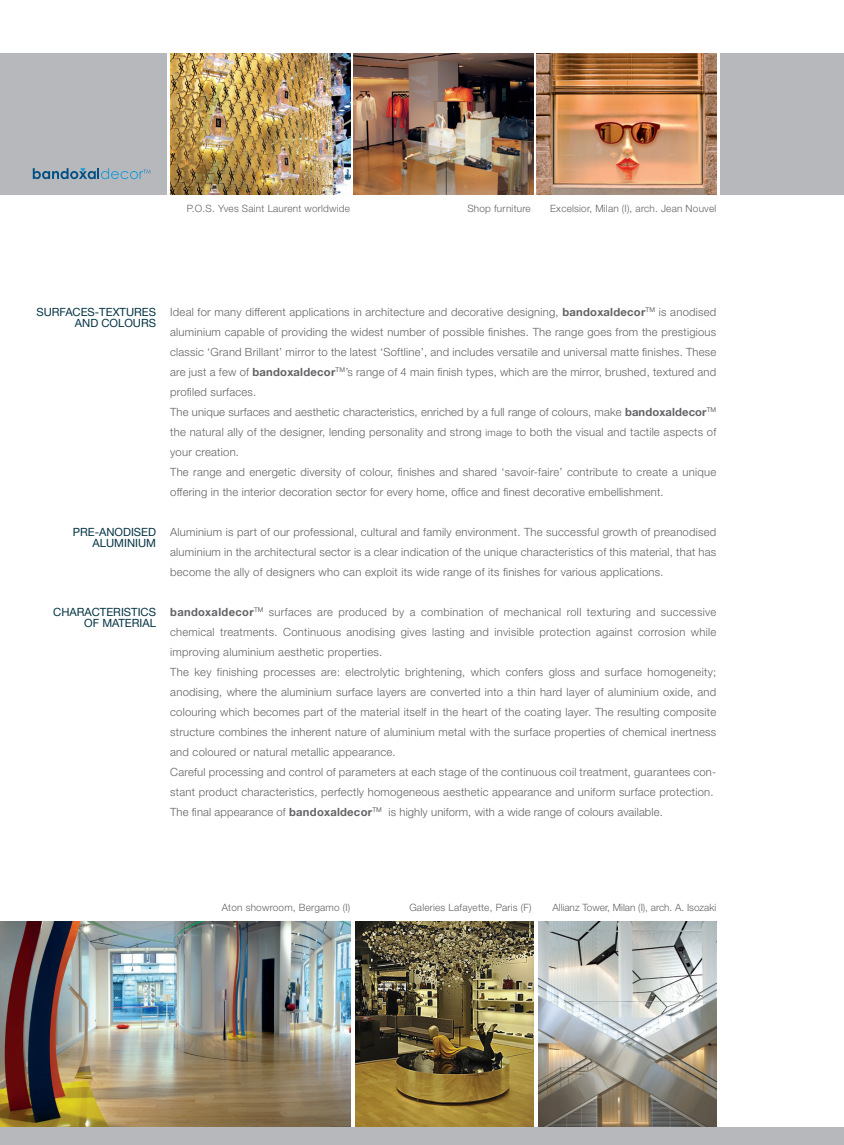
<style>
.page{position:relative;width:844px;height:1145px;background:#fff}
.page>*{position:absolute;margin:0;border:0;box-sizing:border-box;transform-origin:0 0}
.t1{font:300 11.25px/20px "Helvetica Neue";letter-spacing:.02em;color:#636366}
.t2{font:11.25px/11.2px "Helvetica Neue";color:#043343;text-align:right}
.t3{font:300 10px "Helvetica Neue";letter-spacing:.02em;color:#636366}
.t4{font:300 10px "Helvetica Neue";color:#636366}
.s1{font-weight:700}
.s2{font-size:10px}
</style>
<div class="page">
<img style="left:538px;top:922px;width:178px;height:205px">
<img style="left:355px;top:922px;width:178px;height:205px">
<img style="left:0;top:922px;width:350px;height:205px">
<img style="left:536px;top:53px;width:180px;height:142px">
<img style="left:353px;top:53px;width:180px;height:142px">
<div style="left:0;top:53px;width:167px;height:142px;background:#b7b8bb"></div>
<div style="left:719px;top:53px;width:124px;height:142px;background:#b7b8bb"></div>
<img style="left:170px;top:53px;width:180px;height:142px">
<svg style="left:33px;top:168px;width:117px;height:11px"></svg>
<div style="left:0;top:1127px;width:843px;height:17px;background:#b7b8bb"></div>
<p class="t3" style="left:187px;top:202px;width:164px">P.O.S. Yves Saint Laurent worldwide</p>
<p class="t3" style="left:467px;top:202px;width:65px">Shop furniture</p>
<p class="t3" style="left:550px;top:202px;width:168px">Excelsior, Milan (I), arch. Jean Nouvel</p>
<p class="t2" style="left:36px;top:306px;width:121px">SURFACES-TEXTURES<br>AND COLOURS</p>
<p class="t2" style="left:73px;top:526px;width:85px">PRE-ANODISED<br>ALUMINIUM</p>
<p class="t2" style="left:53px;top:606px;width:104px">CHARACTERISTICS<br>OF MATERIAL</p>
<p class="t1" style="left:170px;top:301px;width:547px">Ideal for many different applications in architecture and decorative designing, <span class="s1">bandoxaldecor</span><sup>TM</sup> is anodised aluminium capable of providing the widest number of possible finishes. The range goes from the prestigious classic ‘Grand Brillant’ mirror to the latest ‘Softline’, and includes versatile and universal matte finishes. These are just a few of <span class="s1">bandoxaldecor</span><sup>TM</sup>’s range of 4 main finish types, which are the mirror, brushed, textured and profiled surfaces.<br>The unique surfaces and aesthetic characteristics, enriched by a full range of colours, make <span class="s1">bandoxaldecor</span><sup>TM </sup>the natural ally of the designer, lending personality and strong <span class="s2">image</span> to both the visual and tactile aspects of your creation.<br>The range and energetic diversity of colour, finishes and shared ‘savoir-faire’ contribute to create a unique offering in the interior decoration sector for every home, office and finest decorative embellishment.</p>
<p class="t1" style="left:170px;top:521px;width:547px;text-align:justify">Aluminium is part of our professional, cultural and family environment. The successful growth of preanodised aluminium in the architectural sector is a clear indication of the unique characteristics of this material, that has become the ally of designers who can exploit its wide range of its finishes for various applications.</p>
<p class="t1" style="left:170px;top:601px;width:547px"><span class="s1">bandoxaldecor</span><sup>TM</sup> surfaces are produced by a combination of mechanical roll texturing and successive chemical treatments. Continuous anodising gives lasting and invisible protection against corrosion while improving aluminium aesthetic properties.<br>The key finishing processes are: electrolytic brightening, which confers gloss and surface homogeneity; anodising, where the aluminium surface layers are converted into a thin hard layer of aluminium oxide, and colouring which becomes part of the material itself in the heart of the coating layer. The resulting composite structure combines the inherent nature of aluminium metal with the surface properties of chemical inertness and coloured or natural metallic appearance.<br>Careful processing and control of parameters at each stage of the continuous coil treatment, guarantees con&shy;stant product characteristics, perfectly homogeneous aesthetic appearance and uniform surface protection.<br>The final appearance of <span class="s1">bandoxaldecor</span><sup>TM</sup> is highly uniform, with a wide range of colours available.</p>
<p class="t3" style="left:222px;top:901px;width:130px">Aton showroom, Bergamo (I)</p>
<p class="t3" style="left:409px;top:901px;width:124px">Galeries Lafayette, Paris (F)</p>
<p class="t4" style="left:552px;top:901px;width:165px">Allianz Tower, Milan (I), arch. A. Isozaki</p>
</div>
